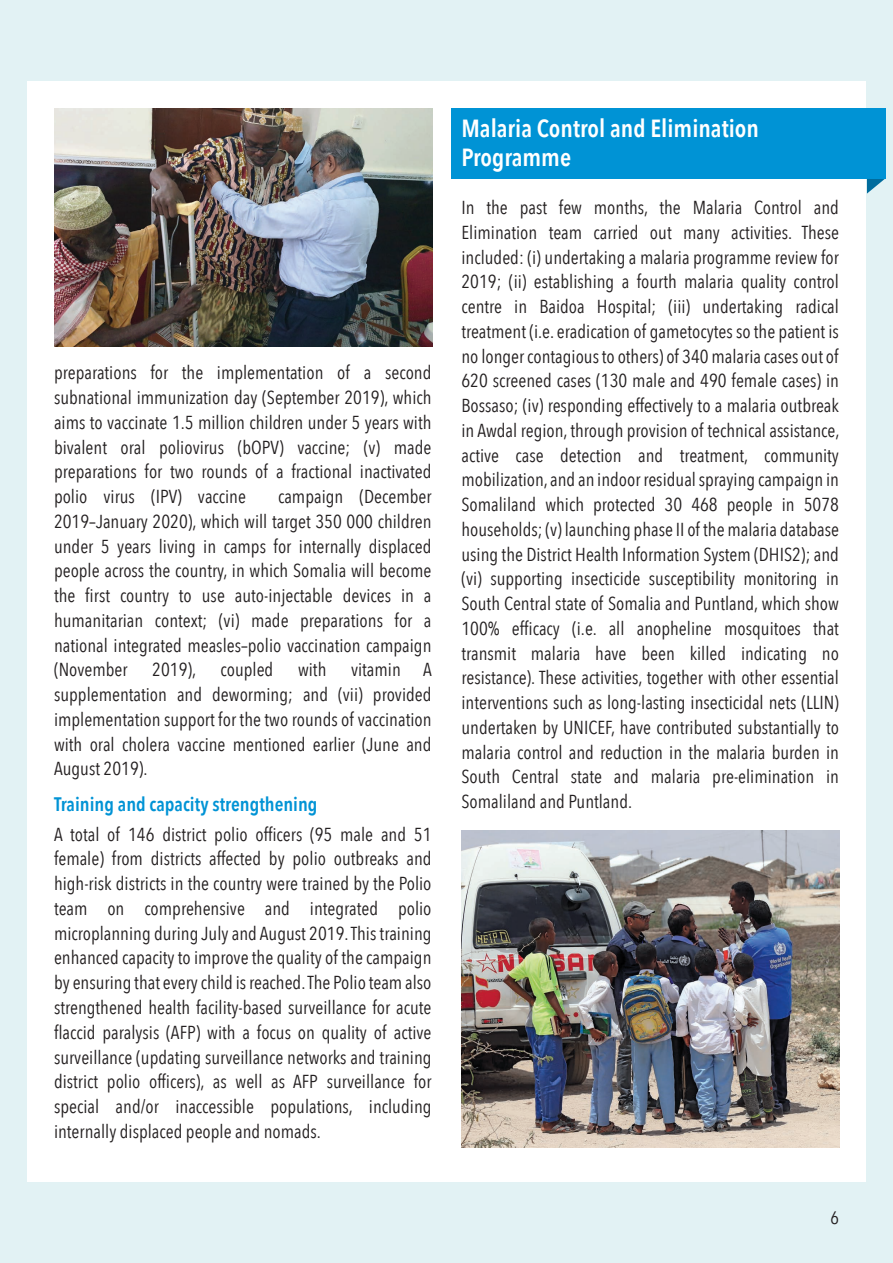
<style>
.page{position:relative;width:893px;height:1263px;background:#e2f2f4}
.page>*{position:absolute;margin:0;border:0;box-sizing:border-box;transform-origin:0 0}
.t1{font:600 24.75px/29.7px "Avenir Next Condensed";color:#fff}
.t2{font:600 19.5px "Avenir Next Condensed";color:#0093d5}
.t3{font:18.75px/24.8px "Avenir Next Condensed";color:#231f20;text-align:justify}
.t4{font:18px "Avenir Next Condensed";color:#231f20}
</style>
<div class="page">
<div style="left:27px;top:81px;width:839px;height:1101px;background:#fff"></div>
<svg style="left:867px;top:178px;width:18px;height:16px"></svg>
<div style="left:451px;top:108px;width:434px;height:70px;background:#0093d5"></div>
<img style="left:54px;top:108px;width:378px;height:238px">
<img style="left:461px;top:830px;width:378px;height:317px">
<p class="t3" style="left:54px;top:360px;width:379px">preparations for the implementation of a second subnational immunization day (September 2019), which aims to vaccinate 1.5 million children under 5 years with bivalent oral poliovirus (bOPV) vaccine; (v) made preparations for two rounds of a fractional inactivated polio virus (IPV) vaccine</p>
<p class="t3" style="left:54px;top:483px;width:379px;text-indent:224px">campaign (December 2019–January 2020), which will target 350 000 children under 5 years living in camps for internally displaced people across the country, in which Somalia will become the first country to use auto-injectable devices in a humanitarian context; (vi) made preparations for a national integrated measles–polio vaccination campaign (November</p>
<p class="t3" style="left:152px;top:657px;width:46px">2019),</p>
<p class="t3" style="left:220px;top:657px;width:54px">coupled</p>
<p class="t3" style="left:298px;top:657px;width:30px">with</p>
<p class="t3" style="left:54px;top:657px;width:379px;text-indent:297px">vitamin A supplementation and deworming; and (vii) provided implementation support for the two rounds of vaccination with oral cholera vaccine mentioned earlier (June and August 2019).</p>
<p class="t2" style="left:54px;top:788px;width:265px">Training and capacity strengthening</p>
<p class="t3" style="left:54px;top:821px;width:379px">A total of 146 district polio officers (95 male and 51 female) from districts affected by polio outbreaks and high-risk districts in the country were trained by the Polio team on comprehensive and integrated polio microplanning during July and August 2019. This training enhanced capacity to improve the quality of the campaign by ensuring that every child is reached. The Polio team also strengthened health facility-based surveillance for acute flaccid paralysis (AFP) with a focus on quality of active surveillance (updating surveillance networks and training district polio officers), as well as AFP surveillance for special and/or inaccessible populations, including internally displaced people and nomads.</p>
<h1 class="t1" style="left:461px;top:113px;width:299px">Malaria Control and Elimination<br>Programme</h1>
<p class="t3" style="left:461px;top:194px;width:380px">In the past few months, the Malaria Control and Elimination team carried out many activities. These included: (i) undertaking a malaria programme review for 2019; (ii) establishing a fourth malaria quality control centre in Baidoa Hospital; (iii) undertaking radical treatment (i.e. eradication of gametocytes so the patient is no longer contagious to others) of 340 malaria cases out of 620 screened cases (130 male and 490 female cases) in Bossaso; (iv) responding effectively to a malaria outbreak in Awdal region, through provision of technical assistance, active case detection and treatment, community mobilization, and an indoor residual spraying campaign in Somaliland which protected 30 468 people in 5078 households; (v) launching phase II of the malaria database using the District Health Information System (DHIS2); and (vi) supporting insecticide susceptibility monitoring in South Central state of Somalia and Puntland, which show 100% efficacy (i.e. all anopheline mosquitoes that transmit malaria have been killed indicating no resistance). These activities, together with other essential interventions such as long-lasting insecticidal nets (LLIN) undertaken by UNICEF, have contributed substantially to malaria control and reduction in the malaria burden in South Central state and malaria pre-elimination in Somaliland and Puntland.</p>
<p class="t4" style="left:830px;top:1203px;width:10px">6</p>
</div>
